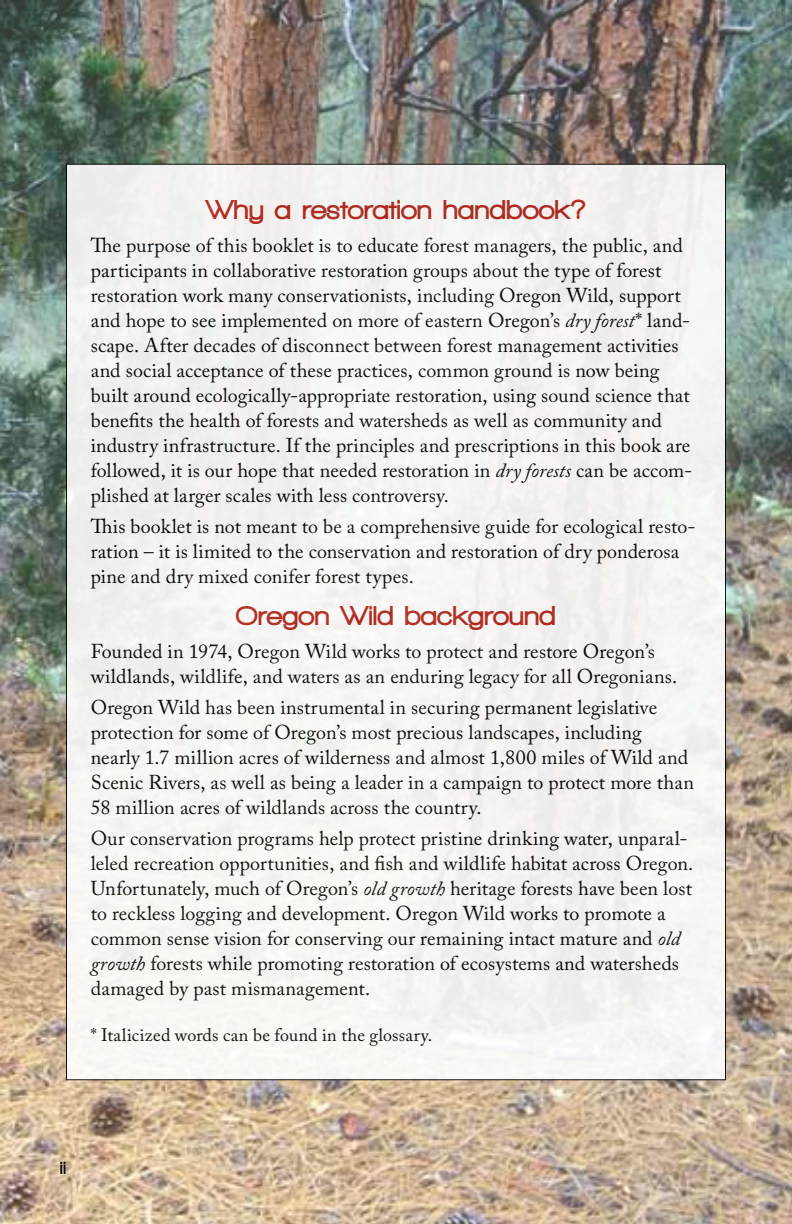
<style>
.page{position:relative;width:792px;height:1224px;background:#fff}
.page>*{position:absolute;margin:0;border:0;box-sizing:border-box;transform-origin:0 0}
.t1{font:900 28px "Walkway";letter-spacing:.02em;color:#b32317}
.t2{font:20px/25px "Adobe Caslon Pro";letter-spacing:.005em;color:#000}
.t3{font:18px "Adobe Caslon Pro";letter-spacing:.015em;color:#000}
.t4{font:900 18px "Walkway";color:#000}
.s1{font-style:italic}
</style>
<div class="page">
<img style="left:0;top:0;width:792px;height:1224px">
<div style="left:66px;top:164px;width:660px;height:916px;background:#f5f4f2"></div>
<h1 class="t1" style="left:206px;top:195px;width:381px">Why a restoration handbook?</h1>
<p class="t2" style="left:91px;top:233px;width:603px">The purpose of this booklet is to educate forest managers, the public, and participants in collaborative restoration groups about the type of forest restoration work many conservationists, including Oregon Wild, support and hope to see implemented on more of eastern Oregon’s <span class="s1">dry forest</span>* land&shy;scape. After decades of disconnect between forest management activities and social acceptance of these practices, common ground is now being built around ecologically-appropriate restoration, using sound science that benefits the health of forests and watersheds as well as community and industry infrastructure. If the principles and prescriptions in this book are followed, it is our hope that needed restoration in <span class="s1">dry forests</span> can be accom&shy;plished at larger scales with less controversy.</p>
<p class="t2" style="left:91px;top:514px;width:606px">This booklet is not meant to be a comprehensive guide for ecological resto&shy;ration – it is limited to the conservation and restoration of dry ponderosa pine and dry mixed conifer forest types.</p>
<h1 class="t1" style="left:236px;top:601px;width:321px">Oregon Wild background</h1>
<p class="t2" style="left:91px;top:639px;width:588px">Founded in 1974, Oregon Wild works to protect and restore Oregon’s wildlands, wildlife, and waters as an enduring legacy for all Oregonians.</p>
<p class="t2" style="left:91px;top:695px;width:605px">Oregon Wild has been instrumental in securing permanent legislative protection for some of Oregon’s most precious landscapes, including nearly 1.7 million acres of wilderness and almost 1,800 miles of Wild and Scenic Rivers, as well as being a leader in a campaign to protect more than 58 million acres of wildlands across the country.</p>
<p class="t2" style="left:91px;top:826px;width:604px">Our conservation programs help protect pristine drinking water, unparal&shy;leled recreation opportunities, and fish and wildlife habitat across Oregon.<br>Unfortunately, much of Oregon’s <span class="s1">old growth</span> heritage forests have been lost to reckless logging and development. Oregon Wild works to promote a common sense vision for conserving our remaining intact mature and <span class="s1">old growth</span> forests while promoting restoration of ecosystems and watersheds damaged by past mismanagement.</p>
<p class="t3" style="left:91px;top:1024px;width:343px">* Italicized words can be found in the glossary.</p>
<p class="t4" style="left:60px;top:1158px;width:7px">ii</p>
</div>
